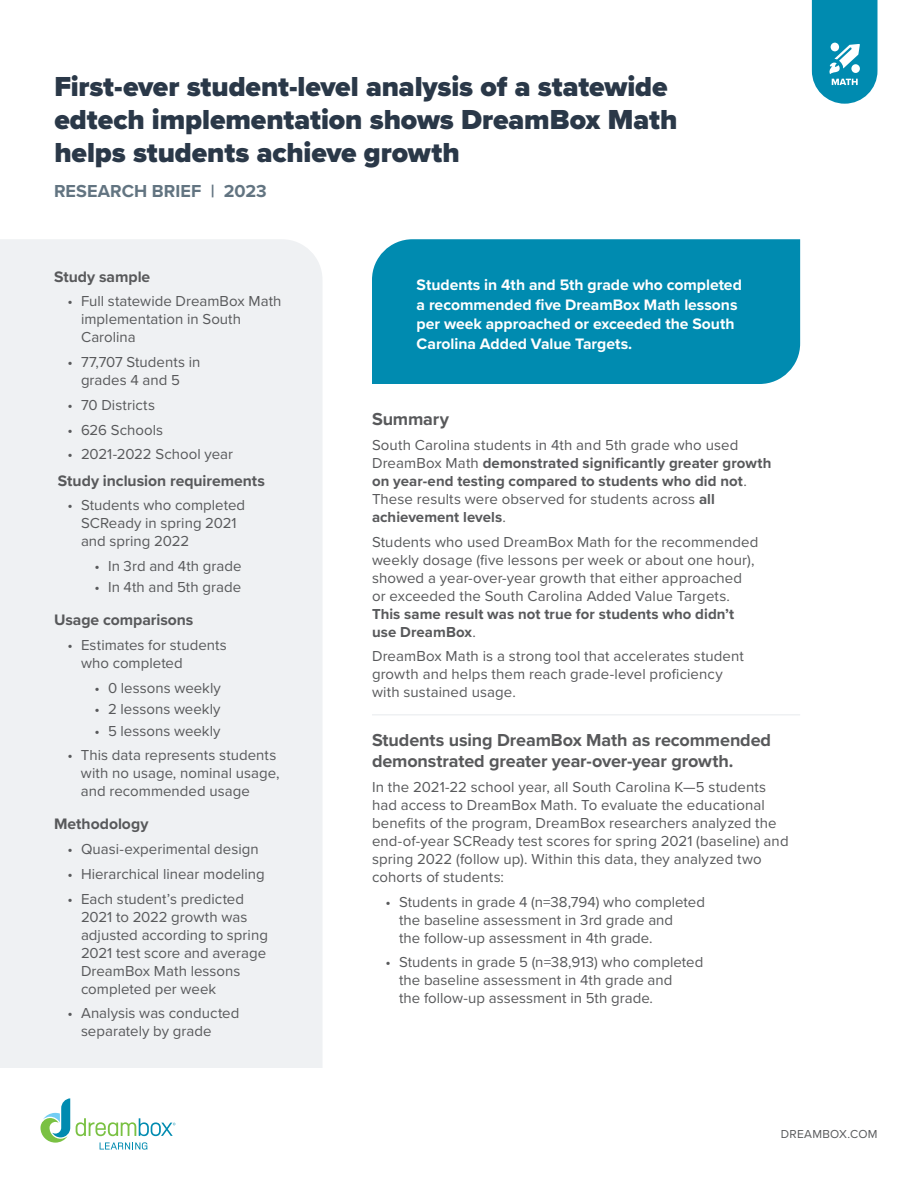
<style>
.page{position:relative;width:918px;height:1188px;background:#fff}
.page>*{position:absolute;margin:0;border:0;box-sizing:border-box;transform-origin:0 0}
.t1{font:900 28.5px/33px "Proxima Nova";letter-spacing:-.005em;color:#2a3848}
.t2{font:700 18px/21px "Proxima Nova";letter-spacing:-.005em;color:#58595b}
.t3{font:700 18px "Proxima Nova";letter-spacing:.005em;color:#627481}
.t4{font:700 15.75px/19.5px "Proxima Nova";color:#fff}
.t5{font:700 15.75px "Proxima Nova";color:#58595b}
.t6{font:15px/18px "Proxima Nova";letter-spacing:.005em;color:#58595b}
.t7{font:700 15px/18px "Proxima Nova";letter-spacing:.005em;color:#58595b}
.t8{font:12px "Proxima Nova";letter-spacing:.02em;color:#58595b}
.s1{font-weight:400}
</style>
<div class="page">
<div style="left:372px;top:239px;width:428px;height:145px;background:#008bb0"></div>
<div style="left:0;top:239px;width:322px;height:829px;background:#eff1f3"></div>
<hr style="left:372px;top:714px;width:428px;height:2px;background:#eff1f3">
<svg style="left:812px;top:0;width:66px;height:104px;background:#289dbc"></svg>
<svg style="left:100px;top:1142px;width:47px;height:8px"></svg>
<svg style="left:76px;top:1118px;width:100px;height:18px"></svg>
<svg style="left:40px;top:1098px;width:30px;height:45px"></svg>
<h1 class="t1" style="left:54px;top:70px;width:625px">First-ever student-level analysis of a statewide edtech implementation shows DreamBox Math helps students achieve growth</h1>
<p class="t3" style="left:54px;top:178px;width:214px">RESEARCH BRIEF | 2023</p>
<p class="t5" style="left:54px;top:265px;width:98px">Study sample</p>
<p class="t6" style="left:81px;top:292px;width:202px;text-indent:-14px">• Full statewide DreamBox Math implementation in South<br>Carolina</p>
<p class="t6" style="left:68px;top:352px;width:135px;text-align:center">• 77,707 Students in grades 4 and 5</p>
<p class="t6" style="left:68px;top:395px;width:89px">• 70 Districts</p>
<p class="t6" style="left:68px;top:420px;width:97px">• 626 Schools</p>
<p class="t6" style="left:68px;top:445px;width:167px">• 2021-2022 School year</p>
<p class="t5" style="left:58px;top:469px;width:209px">Study inclusion requirements</p>
<p class="t6" style="left:81px;top:496px;width:166px;text-indent:-14px">• Students who completed<br>SCReady in spring 2021 and spring 2022</p>
<p class="t6" style="left:94px;top:556px;width:149px">• In 3rd and 4th grade</p>
<p class="t6" style="left:94px;top:578px;width:148px">• In 4th and 5th grade</p>
<p class="t5" style="left:54px;top:608px;width:141px">Usage comparisons</p>
<p class="t6" style="left:81px;top:636px;width:147px;text-indent:-14px">• Estimates for students who completed</p>
<p class="t6" style="left:94px;top:678px;width:128px">• 0 lessons weekly</p>
<p class="t6" style="left:94px;top:700px;width:128px">• 2 lessons weekly</p>
<p class="t6" style="left:94px;top:721px;width:128px">• 5 lessons weekly</p>
<p class="t6" style="left:81px;top:746px;width:200px;text-indent:-14px">• This data represents students with no usage, nominal usage, and recommended usage</p>
<p class="t5" style="left:54px;top:812px;width:96px">Methodology</p>
<p class="t6" style="left:68px;top:840px;width:193px">• Quasi-experimental design</p>
<p class="t6" style="left:68px;top:864px;width:199px">• Hierarchical linear modeling</p>
<p class="t6" style="left:81px;top:889px;width:188px;text-indent:-14px">• Each student’s predicted<br>2021 to 2022 growth was adjusted according to spring<br>2021 test score and average<br>DreamBox Math lessons completed per week</p>
<p class="t6" style="left:81px;top:1004px;width:160px;text-indent:-14px">• Analysis was conducted separately by grade</p>
<p class="t4" style="left:417px;top:275px;width:327px">Students in 4th and 5th grade who completed a recommended five DreamBox Math lessons per week approached or exceeded the South Carolina Added Value Targets.</p>
<p class="t2" style="left:372px;top:408px;width:79px">Summary</p>
<p class="t7" style="left:372px;top:436px;width:401px"><span class="s1">South Carolina students in 4th and 5th grade who used DreamBox Math</span> demonstrated significantly greater growth on year-end testing compared to students who did not<span class="s1">.<br>These results were observed for students across</span> all achievement levels<span class="s1">.</span></p>
<p class="t6" style="left:372px;top:532px;width:388px">Students who used DreamBox Math for the recommended weekly dosage (five lessons per week or about one hour), showed a year-over-year growth that either approached or exceeded the South Carolina Added Value Targets.</p>
<p class="t7" style="left:372px;top:604px;width:364px">This same result was not true for students who didn’t use DreamBox<span class="s1">.</span></p>
<p class="t6" style="left:372px;top:647px;width:374px">DreamBox Math is a strong tool that accelerates student growth and helps them reach grade-level proficiency with sustained usage.</p>
<p class="t2" style="left:372px;top:729px;width:401px">Students using DreamBox Math as recommended demonstrated greater year-over-year growth.</p>
<p class="t6" style="left:372px;top:777px;width:418px">In the 2021-22 school year, all South Carolina K—5 students had access to DreamBox Math. To evaluate the educational benefits of the program, DreamBox researchers analyzed the end-of-year SCReady test scores for spring 2021 (baseline) and spring 2022 (follow up). Within this data, they analyzed two cohorts of students:</p>
<p class="t6" style="left:399px;top:892px;width:308px;text-indent:-14px">• Students in grade 4 (n=38,794) who completed the baseline assessment in 3rd grade and<br>the follow-up assessment in 4th grade.</p>
<p class="t6" style="left:399px;top:953px;width:306px;text-indent:-14px">• Students in grade 5 (n=38,913) who completed the baseline assessment in 4th grade and<br>the follow-up assessment in 5th grade.</p>
<p class="t8" style="left:781px;top:1125px;width:98px">DREAMBOX.COM</p>
</div>
